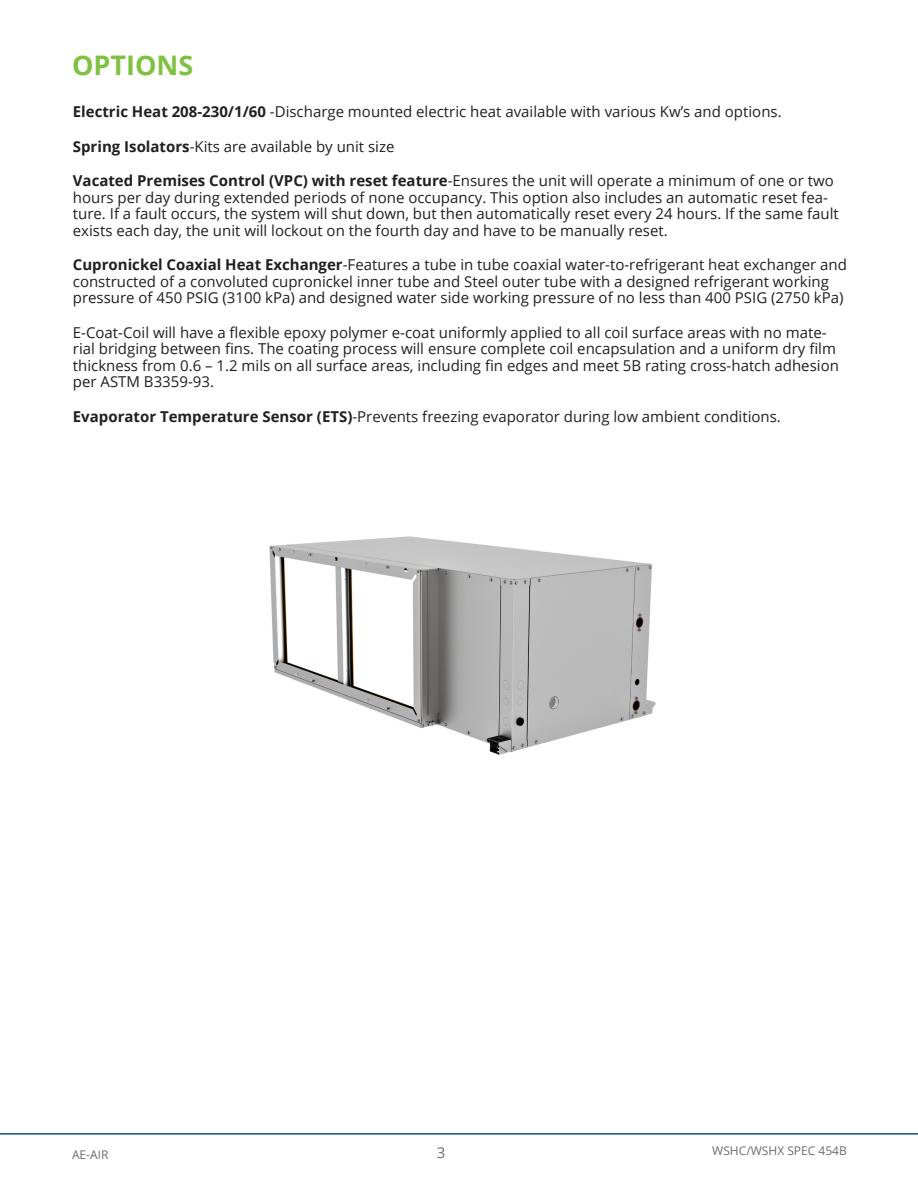
<style>
.page{position:relative;width:918px;height:1188px;background:#fff}
.page>*{position:absolute;margin:0;border:0;box-sizing:border-box;transform-origin:0 0}
.t1{font:700 27px "Open Sans";color:#7fc242}
.t2{font:15px/16.5px "Open Sans";color:#231f20}
.t3{font:15px "Open Sans";color:#6c6d70}
.t4{font:12px "Open Sans";color:#6c6d70}
.t5{font:12px "Fira Sans Condensed";letter-spacing:.005em;color:#6c6d70}
.s1{font-weight:700}
</style>
<div class="page">
<hr style="left:0;top:1133px;width:918px;height:2px;background:#184896">
<img style="left:269px;top:536px;width:387px;height:219px">
<p class="t1" style="left:72px;top:46px;width:123px">OPTIONS</p>
<p class="t2" style="left:73px;top:103px;width:710px"><span class="s1">Electric Heat 208-230/1/60</span> -Discharge mounted electric heat available with various Kw’s and options.</p>
<p class="t2" style="left:73px;top:137px;width:323px"><span class="s1">Spring Isolators</span>-Kits are available by unit size</p>
<p class="t2" style="left:73px;top:172px;width:767px"><span class="s1">Vacated Premises Control (VPC) with reset feature</span>-Ensures the unit will operate a minimum of one or two hours per day during extended periods of none occupancy. This option also includes an automatic reset fea&shy;ture. If a fault occurs, the system will shut down, but then automatically reset every 24 hours. If the same fault exists each day, the unit will lockout on the fourth day and have to be manually reset.</p>
<p class="t2" style="left:73px;top:256px;width:776px"><span class="s1">Cupronickel Coaxial Heat Exchanger</span>-Features a tube in tube coaxial water-to-refrigerant heat exchanger and constructed of a convoluted cupronickel inner tube and Steel outer tube with a designed refrigerant working pressure of 450 PSIG (3100 kPa) and designed water side working pressure of no less than 400 PSIG (2750 kPa)</p>
<p class="t2" style="left:73px;top:323px;width:768px">E-Coat-Coil will have a flexible epoxy polymer e-coat uniformly applied to all coil surface areas with no mate&shy;rial bridging between fins. The coating process will ensure complete coil encapsulation and a uniform dry film thickness from 0.6 – 1.2 mils on all surface areas, including fin edges and meet 5B rating cross-hatch adhesion per ASTM B3359-93.</p>
<p class="t2" style="left:73px;top:407px;width:710px"><span class="s1">Evaporator Temperature Sensor (ETS)</span>-Prevents freezing evaporator during low ambient conditions.</p>
<p class="t5" style="left:72px;top:1145px;width:47px">FIRST CO.</p>
<p class="t3" style="left:437px;top:1142px;width:10px">3</p>
<p class="t4" style="left:712px;top:1143px;width:136px">WSHC/WSHX SPEC 454B</p>
<p class="t4" style="left:72px;top:1146px;width:38px">AE-AIR</p>
</div>
